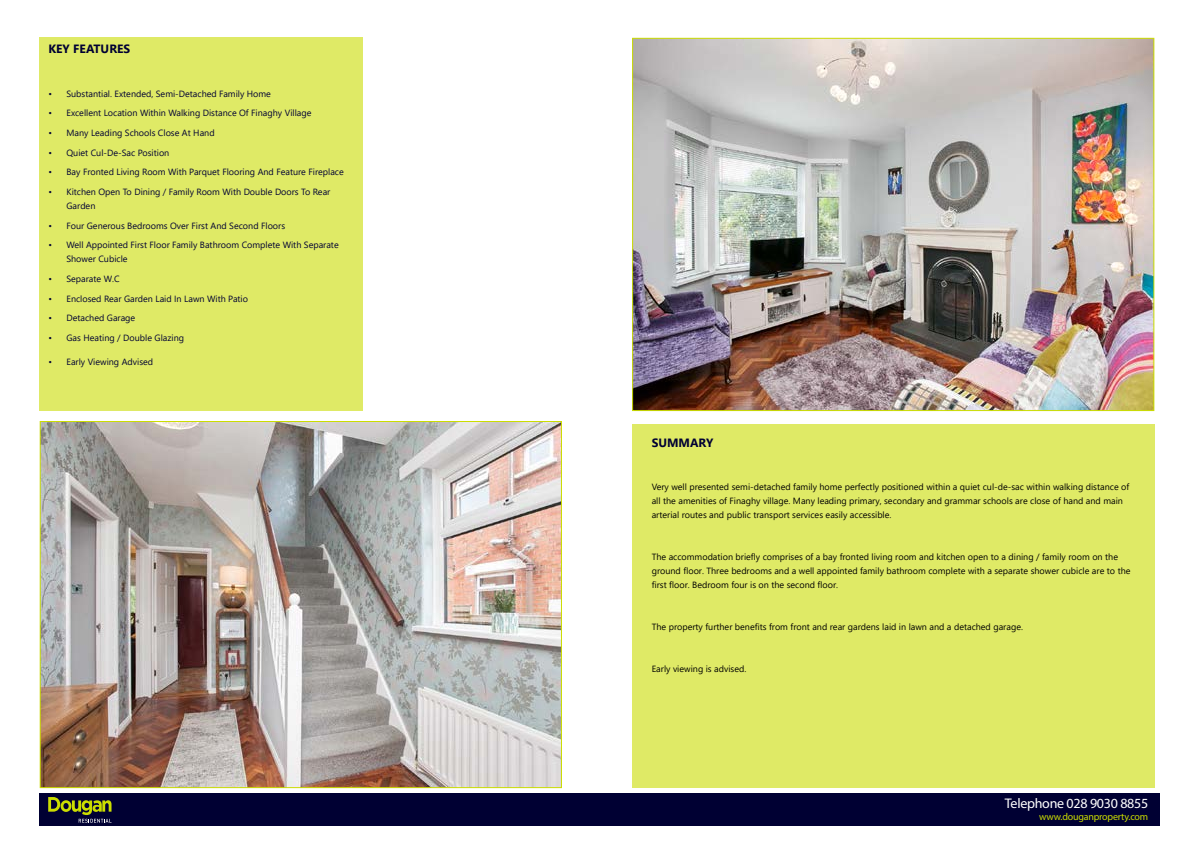
<style>
.page{position:relative;width:1191px;height:842px;background:#fff}
.page>*{position:absolute;margin:0;border:0;box-sizing:border-box;transform-origin:0 0}
.t1{font:14px "Myriad Pro";letter-spacing:-.02em;color:#fff}
.t2{font:700 12px "Segoe UI";color:#003}
.t3{font:10px "Myriad Pro";letter-spacing:-.02em;color:#cbdd00}
.t4{font:9px/14px "Segoe UI";color:#000}
.t5{font:9px/14px "Segoe UI";color:#003}
</style>
<div class="page">
<img style="left:42px;top:423px;width:518px;height:363px">
<img style="left:634px;top:40px;width:518px;height:369px">
<div style="left:40px;top:794px;width:1119px;height:32px;background:#003"></div>
<svg style="left:48px;top:797px;width:63px;height:26px"></svg>
<div style="left:40px;top:38px;width:323px;height:373px;background:#dfea66"></div>
<div style="left:632px;top:424px;width:522px;height:364px;background:#dfea66"></div>
<h2 class="t2" style="left:48px;top:38px;width:83px">KEY FEATURES</h2>
<p class="t5" style="left:48px;top:86px;width:224px">• Substantial. Extended, Semi-Detached Family Home</p>
<p class="t5" style="left:48px;top:105px;width:264px">• Excellent Location Within Walking Distance Of Finaghy Village</p>
<p class="t5" style="left:48px;top:125px;width:168px">• Many Leading Schools Close At Hand</p>
<p class="t5" style="left:48px;top:145px;width:122px">• Quiet Cul-De-Sac Position</p>
<p class="t5" style="left:48px;top:164px;width:297px">• Bay Fronted Living Room With Parquet Flooring And Feature Fireplace</p>
<p class="t5" style="left:66px;top:184px;width:265px;text-indent:-18px">• Kitchen Open To Dining / Family Room With Double Doors To Rear<br>Garden</p>
<p class="t5" style="left:48px;top:218px;width:238px">• Four Generous Bedrooms Over First And Second Floors</p>
<p class="t5" style="left:66px;top:237px;width:274px;text-indent:-18px">• Well Appointed First Floor Family Bathroom Complete With Separate<br>Shower Cubicle</p>
<p class="t5" style="left:48px;top:271px;width:73px">• Separate W.C</p>
<p class="t5" style="left:48px;top:291px;width:201px">• Enclosed Rear Garden Laid In Lawn With Patio</p>
<p class="t5" style="left:48px;top:310px;width:88px">• Detached Garage</p>
<p class="t5" style="left:48px;top:330px;width:137px">• Gas Heating / Double Glazing</p>
<p class="t5" style="left:48px;top:354px;width:106px">• Early Viewing Advised</p>
<h2 class="t2" style="left:651px;top:431px;width:63px">SUMMARY</h2>
<p class="t4" style="left:651px;top:479px;width:479px">Very well presented semi-detached family home perfectly positioned within a quiet cul-de-sac within walking distance of all the amenities of Finaghy village. Many leading primary, secondary and grammar schools are close of hand and main arterial routes and public transport services easily accessible.</p>
<p class="t4" style="left:651px;top:549px;width:480px">The accommodation briefly comprises of a bay fronted living room and kitchen open to a dining / family room on the ground floor. Three bedrooms and a well appointed family bathroom complete with a separate shower cubicle are to the first floor. Bedroom four is on the second floor.</p>
<p class="t4" style="left:651px;top:619px;width:373px">The property further benefits from front and rear gardens laid in lawn and a detached garage.</p>
<p class="t4" style="left:651px;top:661px;width:96px">Early viewing is advised.</p>
<h1 class="t1" style="left:1005px;top:795px;width:145px">Telephone 028 9030 8855</h1>
<p class="t3" style="left:1039px;top:811px;width:110px">www.douganproperty.com</p>
</div>
